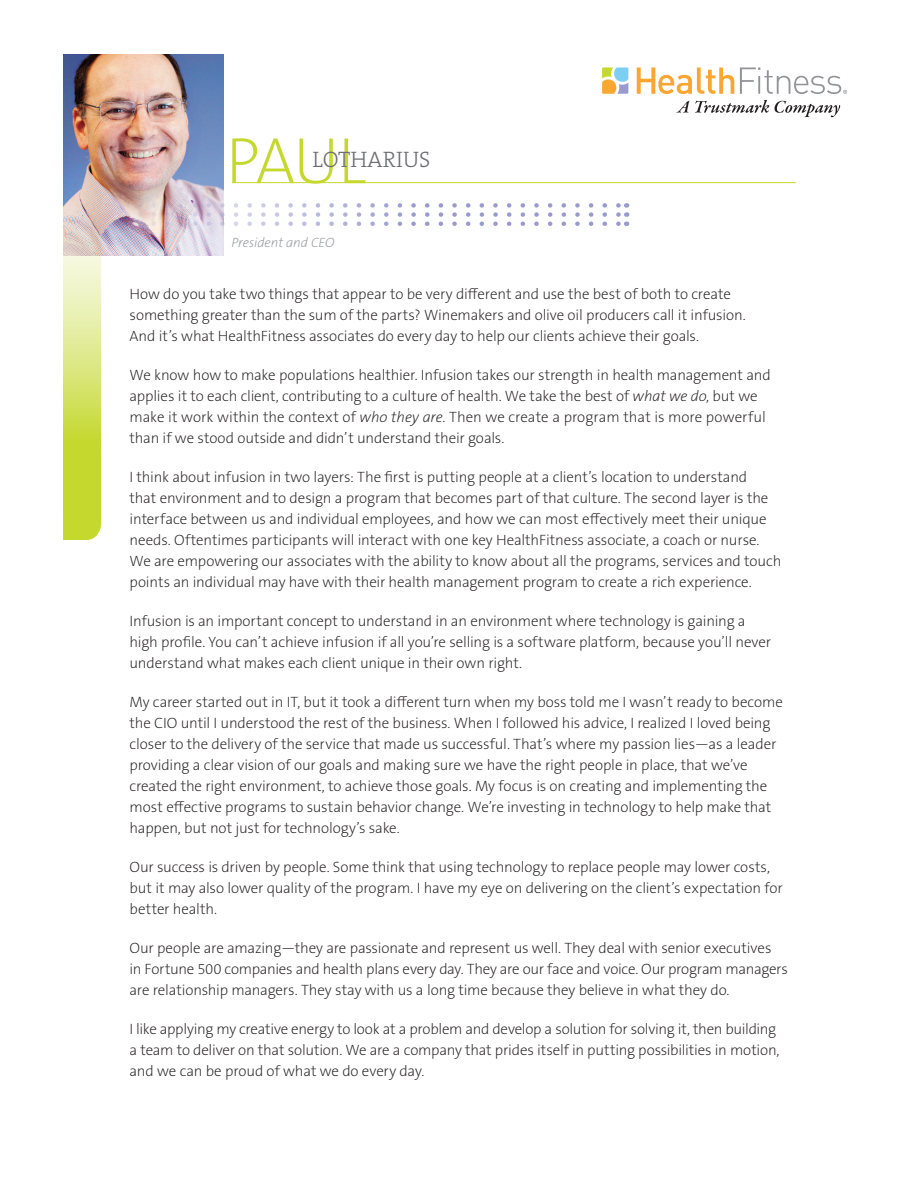
<style>
.page{position:relative;width:918px;height:1188px;background:#fff}
.page>*{position:absolute;margin:0;border:0;box-sizing:border-box;transform-origin:0 0}
.t1{font:200 66px "The Sans B W2";color:#c4d82d}
.t2{font:300 22.5px "The Serif B W3";color:#6c6d70}
.t3{font:200 15px/21px "The Sans B W2";letter-spacing:-.01em;color:#231f20}
.t4{font:italic 200 13.5px "The Sans B W2";letter-spacing:-.01em;color:#939598}
.s1{font-style:italic}
</style>
<div class="page">
<hr style="left:232px;top:182px;width:564px;height:1px;background:#c4d82d">
<svg style="left:637px;top:68px;width:97px;height:26px"></svg>
<svg style="left:740px;top:68px;width:107px;height:26px"></svg>
<svg style="left:676px;top:101px;width:13px;height:12px"></svg>
<svg style="left:695px;top:100px;width:74px;height:13px"></svg>
<svg style="left:775px;top:101px;width:65px;height:16px"></svg>
<svg style="left:63px;top:54px;width:565px;height:486px"></svg>
<h1 class="t1" style="left:226px;top:118px;width:142px">PAUL</h1>
<h2 class="t2" style="left:312px;top:145px;width:120px">LOTHARIUS</h2>
<p class="t4" style="left:232px;top:234px;width:104px">President and CEO</p>
<p class="t3" style="left:130px;top:284px;width:618px">How do you take two things that appear to be very different and use the best of both to create something greater than the sum of the parts? Winemakers and olive oil producers call it infusion.<br>And it’s what HealthFitness associates do every day to help our clients achieve their goals.</p>
<p class="t3" style="left:130px;top:365px;width:643px">We know how to make populations healthier. Infusion takes our strength in health management and applies it to each client, contributing to a culture of health. We take the best of <span class="s1">what we do</span>, but we make it work within the context of <span class="s1">who they are</span>. Then we create a program that is more powerful than if we stood outside and didn’t understand their goals.</p>
<p class="t3" style="left:130px;top:467px;width:653px">I think about infusion in two layers: The first is putting people at a client’s location to understand<br>that environment and to design a program that becomes part of that culture. The second layer is the interface between us and individual employees, and how we can most effectively meet their unique needs. Oftentimes participants will interact with one key HealthFitness associate, a coach or nurse.<br>We are empowering our associates with the ability to know about all the programs, services and touch points an individual may have with their health management program to create a rich experience.</p>
<p class="t3" style="left:130px;top:611px;width:643px">Infusion is an important concept to understand in an environment where technology is gaining a high profile. You can’t achieve infusion if all you’re selling is a software platform, because you’ll never understand what makes each client unique in their own right.</p>
<p class="t3" style="left:130px;top:692px;width:655px">My career started out in IT, but it took a different turn when my boss told me I wasn’t ready to become the CIO until I understood the rest of the business. When I followed his advice, I realized I loved being closer to the delivery of the service that made us successful. That’s where my passion lies—as a leader providing a clear vision of our goals and making sure we have the right people in place, that we’ve created the right environment, to achieve those goals. My focus is on creating and implementing the most effective programs to sustain behavior change. We’re investing in technology to help make that happen, but not just for technology’s sake.</p>
<p class="t3" style="left:130px;top:857px;width:655px">Our success is driven by people. Some think that using technology to replace people may lower costs, but it may also lower quality of the program. I have my eye on delivering on the client’s expectation for better health.</p>
<p class="t3" style="left:130px;top:938px;width:660px">Our people are amazing—they are passionate and represent us well. They deal with senior executives<br>in Fortune 500 companies and health plans every day. They are our face and voice. Our program managers are relationship managers. They stay with us a long time because they believe in what they do.</p>
<p class="t3" style="left:130px;top:1019px;width:652px">I like applying my creative energy to look at a problem and develop a solution for solving it, then building a team to deliver on that solution. We are a company that prides itself in putting possibilities in motion, and we can be proud of what we do every day.</p>
</div>
